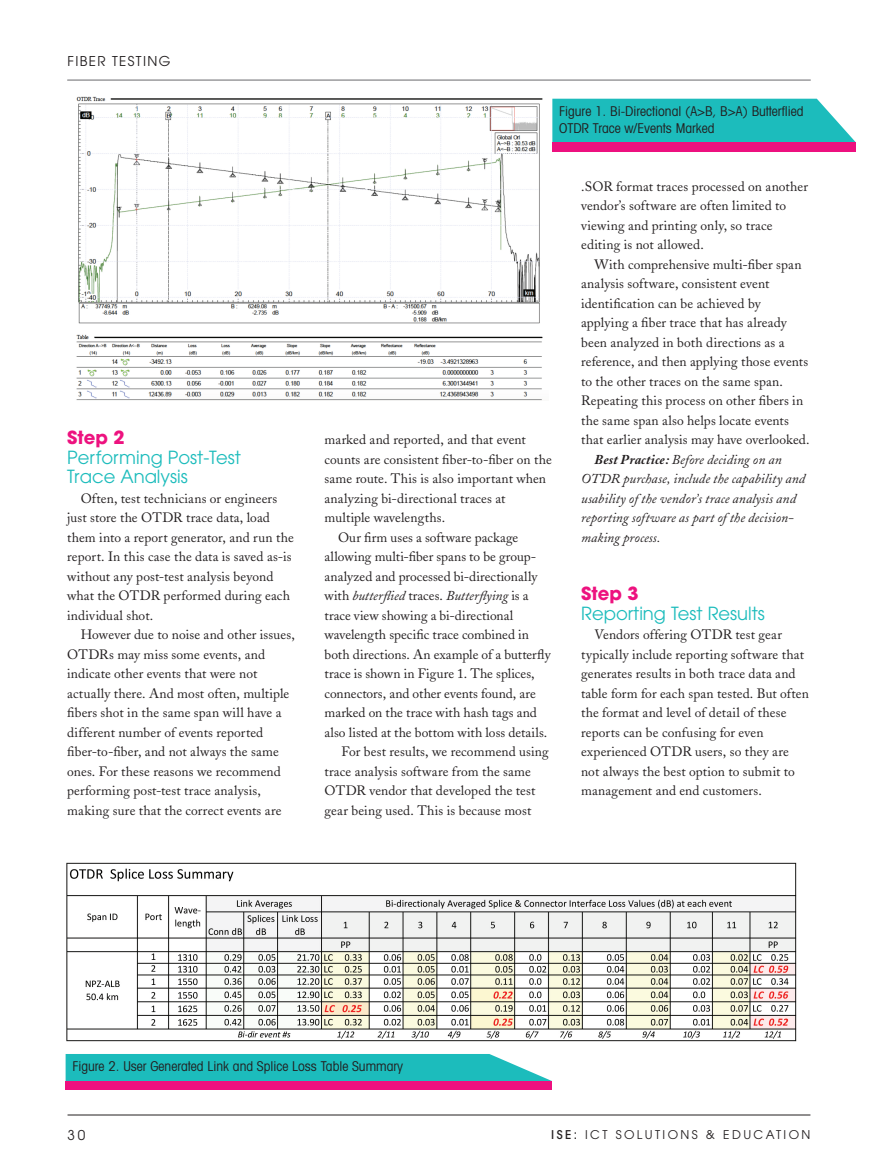
<style>
.page{position:relative;width:878px;height:1175px;background:#fff}
.page>*{position:absolute;margin:0;border:0;box-sizing:border-box;transform-origin:0 0}
.Subhead_Small{font:18px/19.5px "Avant Garde";color:#1cbcbc}
.Subhead_Small-2{font:700 18px "Avant Garde";color:#ed127f}
.Feature_Body_Style{font:13.5px/19.5px "Adobe Caslon";letter-spacing:.01em;color:#231f20}
.Feature_Body_Style-2{font:italic 13.5px/19.5px "Adobe Caslon";letter-spacing:.01em;color:#231f20}
.t1{font:condensed 13.5px/16.5px "Avant Garde";color:#231f20}
.t2{font:13.5px "Avant Garde";letter-spacing:.1em;color:#231f20}
.t3{font:12px "Avant Garde";letter-spacing:.2em;color:#231f20}
.s1{font-style:italic}
.s2{font-weight:700}
.s3{font-weight:500}
</style>
<div class="page">
<hr style="left:68px;top:1114px;width:742px;height:1px;background:#231f20">
<hr style="left:68px;top:80px;width:742px;height:1px;background:#69696c">
<img style="left:76px;top:96px;width:467px;height:304px">
<svg style="left:552px;top:99px;width:303px;height:43px;background:#2ac0c0"></svg>
<div style="left:552px;top:142px;width:303px;height:9px;background:#ed107f"></div>
<img style="left:67px;top:862px;width:729px;height:179px">
<div style="left:66px;top:1054px;width:484px;height:26px;background:#1cbcbc"></div>
<div style="left:66px;top:1080px;width:486px;height:9px;background:#ed107f"></div>
<p class="t2" style="left:68px;top:53px;width:104px">FIBER TESTING</p>
<p class="Subhead_Small-2" style="left:67px;top:426px;width:59px">Step 2</p>
<p class="Subhead_Small" style="left:67px;top:447px;width:175px">Performing Post-Test<br>Trace Analysis</p>
<p class="Feature_Body_Style" style="left:67px;top:488px;width:228px;text-indent:14px">Often, test technicians or engineers just store the OTDR trace data, load them into a report generator, and run the report. In this case the data is saved as-is without any post-test analysis beyond what the OTDR performed during each individual shot.</p>
<p class="Feature_Body_Style" style="left:67px;top:625px;width:229px;text-indent:14px">However due to noise and other issues, OTDRs may miss some events, and indicate other events that were not actually there. And most often, multiple fibers shot in the same span will have a different number of events reported fiber-to-fiber, and not always the same ones. For these reasons we recommend performing post-test trace analysis, making sure that the correct events are</p>
<p class="t1" style="left:559px;top:103px;width:246px">Figure 1. Bi-Directional (A&gt;B, B&gt;A) Butterflied<br>OTDR Trace w/Events Marked</p>
<p class="Feature_Body_Style" style="left:324px;top:430px;width:229px">marked and reported, and that event counts are consistent fiber-to-fiber on the same route. This is also important when analyzing bi-directional traces at multiple wavelengths.</p>
<p class="Feature_Body_Style" style="left:324px;top:527px;width:227px;text-indent:14px">Our firm uses a software package allowing multi-fiber spans to be group&shy;analyzed and processed bi-directionally with <span class="s1">butterflied</span> traces. <span class="s1">Butterflying</span> is a trace view showing a bi-directional wavelength specific trace combined in both directions. An example of a butterfly trace is shown in Figure 1. The splices, connectors, and other events found, are marked on the trace with hash tags and also listed at the bottom with loss details.</p>
<p class="Feature_Body_Style" style="left:324px;top:742px;width:226px;text-indent:17px">For best results, we recommend using trace analysis software from the same OTDR vendor that developed the test gear being used. This is because most</p>
<p class="Feature_Body_Style" style="left:581px;top:176px;width:228px">.SOR format traces processed on another vendor’s software are often limited to viewing and printing only, so trace editing is not allowed.</p>
<p class="Feature_Body_Style" style="left:581px;top:254px;width:230px;text-indent:14px">With comprehensive multi-fiber span analysis software, consistent event identification can be achieved by applying a fiber trace that has already been analyzed in both directions as a reference, and then applying those events to the other traces on the same span.<br>Repeating this process on other fibers in the same span also helps locate events that earlier analysis may have overlooked.</p>
<p class="Feature_Body_Style-2" style="left:581px;top:450px;width:225px;text-indent:14px"><span class="s2">Best Practice:</span> Before deciding on an OTDR purchase, include the capability and usability of the vendor’s trace analysis and reporting software as part of the decision&shy;making process.</p>
<p class="Subhead_Small-2" style="left:581px;top:582px;width:59px">Step 3</p>
<p class="Subhead_Small" style="left:581px;top:603px;width:185px">Reporting Test Results</p>
<p class="Feature_Body_Style" style="left:581px;top:625px;width:229px;text-indent:14px">Vendors offering OTDR test gear typically include reporting software that generates results in both trace data and table form for each span tested. But often the format and level of detail of these reports can be confusing for even experienced OTDR users, so they are not always the best option to submit to management and end customers.</p>
<p class="t1" style="left:72px;top:1057px;width:332px">Figure 2. User Generated Link and Splice Loss Table Summary</p>
<p class="t2" style="left:68px;top:1126px;width:19px">30</p>
<p class="t3" style="left:551px;top:1127px;width:261px"><span class="s3">ISE:</span> ICT SOLUTIONS &amp; EDUCATION</p>
</div>
